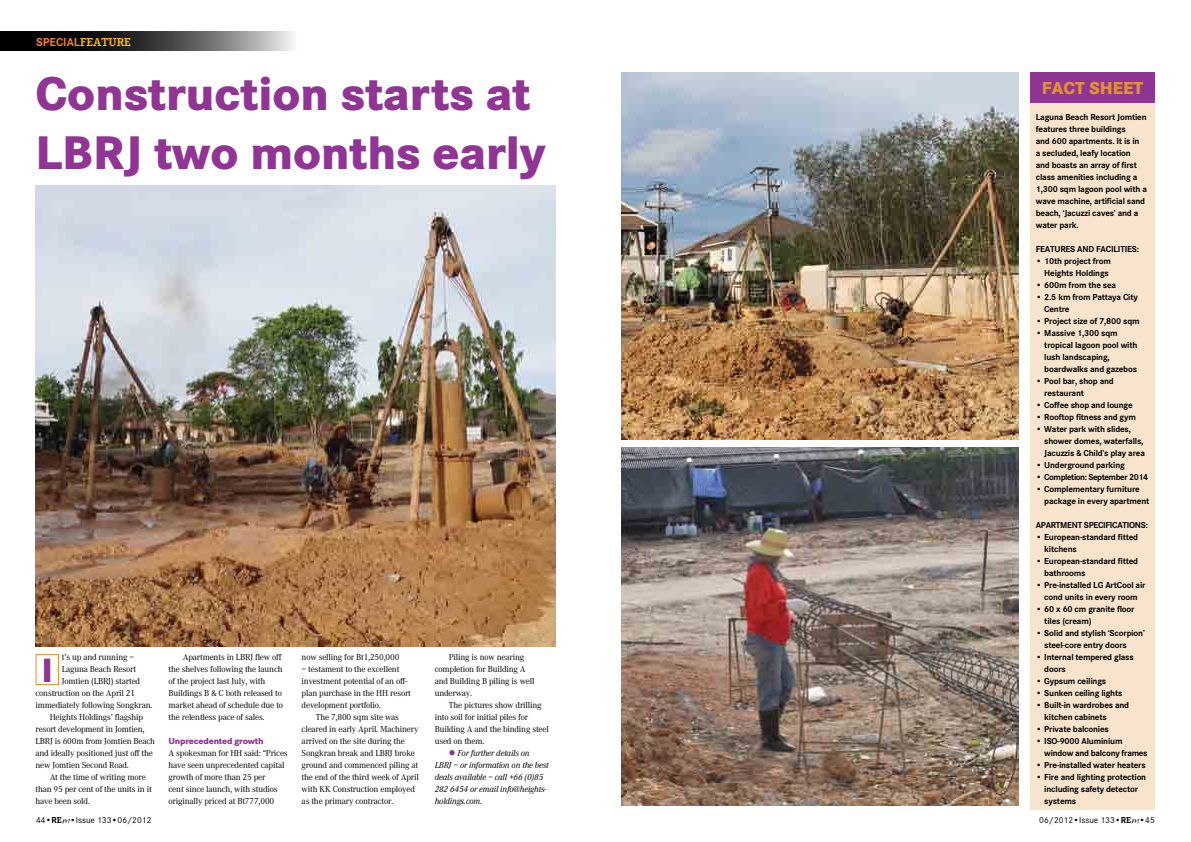
<style>
.page{position:relative;width:1191px;height:842px;background:#fff}
.page>*{position:absolute;margin:0;border:0;box-sizing:border-box;transform-origin:0 0}
.t1{font:800 49px/58.8px "Corporate S";color:#913594}
.t2{font:800 35px "Corporate S";color:#913594}
.t3{font:800 18px "Corporate S";color:#e39231}
.t4{font:700 12px "Corporate S";color:#f58227}
.t5{font:9px/12px "Corporate A";letter-spacing:-.02em;color:#000}
.t6{font:700 9px/12px "Corporate S";letter-spacing:-.02em;color:#000}
.t7{font:italic 9px/12px "Corporate A";letter-spacing:-.02em;color:#000}
.t8{font:9px "Corporate S";color:#000}
.t9{font:700 9px "Corporate S";letter-spacing:-.05em;color:#000}
.t10{font:700 9px "Corporate S";letter-spacing:.07em;color:#000}
.t11{font:800 9px "Corporate S";letter-spacing:-.02em;color:#913594}
.s1{font-family:"Corporate E";color:#fdb913}
.s2{color:#913594}
.s3{font-weight:700}
.s4{font-family:"Corporate E";font-weight:700}
.s5{font-family:"Feltpen"}
</style>
<div class="page">
<div style="left:35px;top:654px;width:24px;height:31px;border:1px solid #e39231"></div>
<img style="left:36px;top:186px;width:520px;height:460px">
<img style="left:621px;top:72px;width:397px;height:367px">
<img style="left:621px;top:448px;width:397px;height:358px">
<div style="left:1030px;top:103px;width:125px;height:706px;background:#f8e4cd"></div>
<div style="left:1030px;top:72px;width:125px;height:31px;background:#913594"></div>
<svg style="left:0;top:31px;width:293px;height:20px;background:#484848"></svg>
<h3 class="t4" style="left:36px;top:35px;width:96px">SPEC IAL<span class="s1">FEATURE</span></h3>
<h1 class="t1" style="left:36px;top:64px;width:511px">Construction starts at<br>LBRJ two months early</h1>
<p class="t5" style="left:62px;top:651px;width:74px">t’s up and running –</p>
<p class="t5" style="left:62px;top:663px;width:76px">Laguna Beach Resort</p>
<p class="t5" style="left:62px;top:675px;width:80px">Jomtien (LBRJ) started</p>
<p class="t5" style="left:35px;top:687px;width:101px">construction on the April 21</p>
<p class="t5" style="left:35px;top:699px;width:119px">immediately following Songkran.</p>
<p class="t5" style="left:50px;top:711px;width:95px">Heights Holdings’ flagship</p>
<p class="t5" style="left:35px;top:723px;width:110px">resort development in Jomtien,</p>
<p class="t5" style="left:35px;top:735px;width:121px">LBRJ is 600m from Jomtien Beach</p>
<p class="t5" style="left:35px;top:747px;width:119px">and ideally positioned just off the</p>
<p class="t5" style="left:35px;top:759px;width:95px">new Jomtien Second Road.</p>
<p class="t5" style="left:50px;top:771px;width:98px">At the time of writing more</p>
<p class="t5" style="left:35px;top:783px;width:118px">than 95 per cent of the units in it</p>
<p class="t5" style="left:35px;top:795px;width:56px">have been sold.</p>
<h2 class="t2" style="left:41px;top:649px;width:13px">I</h2>
<p class="t5" style="left:169px;top:651px;width:116px;text-indent:14px">Apartments in LBRJ flew off the shelves following the launch of the project last July, with<br>Buildings B &amp; C both released to market ahead of schedule due to the relentless pace of sales.</p>
<p class="t11" style="left:169px;top:736px;width:96px">Unprecedented growth</p>
<p class="t5" style="left:169px;top:747px;width:121px">A spokesman for HH said: “Prices have seen unprecedented capital growth of more than 25 per<br>cent since launch, with studios originally priced at Bt777,000</p>
<p class="t5" style="left:302px;top:651px;width:99px">now selling for Bt1,250,000</p>
<p class="t5" style="left:302px;top:663px;width:111px">– testament to the excellent investment potential of an off&shy;plan purchase in the HH resort development portfolio.</p>
<p class="t5" style="left:302px;top:711px;width:119px;text-indent:14px">The 7,800 sqm site was cleared in early April. Machinery arrived on the site during the<br>Songkran break and LBRJ broke ground and commenced piling at the end of the third week of April with KK Construction employed as the primary contractor.</p>
<p class="t5" style="left:435px;top:651px;width:101px;text-indent:14px">Piling is now nearing completion for Building A and Building B piling is well underway.</p>
<p class="t5" style="left:435px;top:699px;width:116px;text-indent:14px">The pictures show drilling into soil for initial piles for<br>Building A and the binding steel used on them.</p>
<p class="t7" style="left:435px;top:747px;width:115px;text-indent:14px"><span class="s2">●</span> For further details on<br>LBRJ – or information on the best deals available – call +66 (0)85<br>282 6454 or email info@heights&shy;holdings.com.</p>
<h3 class="t3" style="left:1042px;top:77px;width:103px">fact sheet</h3>
<p class="t6" style="left:1035px;top:111px;width:113px">Laguna Beach Resort Jomtien features three buildings<br>and 600 apartments. It is in<br>a secluded, leafy location and boasts an array of first class amenities including a<br>1,300 sqm lagoon pool with a wave machine, artificial sand beach, ‘Jacuzzi caves’ and a water park.</p>
<p class="t10" style="left:1035px;top:244px;width:105px">Features and faciliti es:</p>
<p class="t6" style="left:1035px;top:255px;width:77px;text-align:right">• 10th project from<br>Heights Holdings</p>
<p class="t6" style="left:1035px;top:279px;width:82px">• 600m from the sea</p>
<p class="t6" style="left:1035px;top:291px;width:104px">• 2.5 km from Pattaya City<br>Centre</p>
<p class="t6" style="left:1035px;top:315px;width:105px">• Project size of 7,800 sqm</p>
<p class="t6" style="left:1044px;top:327px;width:95px;text-indent:-9px">• Massive 1,300 sqm tropical lagoon pool with lush landscaping, boardwalks and gazebos</p>
<p class="t6" style="left:1044px;top:375px;width:71px;text-indent:-9px">• Pool bar, shop and restaurant</p>
<p class="t6" style="left:1035px;top:399px;width:98px">• Coffee shop and lounge</p>
<p class="t6" style="left:1035px;top:411px;width:102px">• Rooftop fitness and gym</p>
<p class="t6" style="left:1044px;top:423px;width:102px;text-indent:-9px">• Water park with slides, shower domes, waterfalls,<br>Jacuzzis &amp; Child’s play area</p>
<p class="t6" style="left:1035px;top:459px;width:91px">• U nderground parking</p>
<p class="t9" style="left:1035px;top:472px;width:114px">• Completion: September 2014</p>
<p class="t6" style="left:1044px;top:483px;width:106px;text-indent:-9px">• Complementary furniture package in every apartment</p>
<p class="t6" style="left:1035px;top:519px;width:114px">Apartm ent specifications:</p>
<p class="t6" style="left:1044px;top:531px;width:95px;text-indent:-9px">• European-standard fitted kitchens</p>
<p class="t6" style="left:1044px;top:555px;width:95px;text-indent:-9px">• European-standard fitted bathrooms</p>
<p class="t6" style="left:1035px;top:579px;width:111px;text-align:center">• Pre-installed LG ArtCool air cond units in every room</p>
<p class="t6" style="left:1044px;top:603px;width:92px;text-indent:-9px">• 60 x 60 cm granite floor tiles (cream)</p>
<p class="t6" style="left:1044px;top:627px;width:102px;text-indent:-9px">• Solid and stylish ‘Scorpion’ steel-core entry doors</p>
<p class="t6" style="left:1044px;top:651px;width:91px;text-indent:-9px">• Internal tempered glass doors</p>
<p class="t6" style="left:1035px;top:675px;width:72px">• Gypsum ceilings</p>
<p class="t6" style="left:1035px;top:687px;width:88px">• Sunken ceiling lights</p>
<p class="t6" style="left:1044px;top:699px;width:86px;text-indent:-9px">• Built-in wardrobes and kitchen cabinets</p>
<p class="t6" style="left:1035px;top:723px;width:75px">• Private balconies</p>
<p class="t6" style="left:1044px;top:735px;width:105px;text-indent:-9px">• ISO-9000 Aluminium window and balcony frames</p>
<p class="t6" style="left:1035px;top:759px;width:111px">• Pre-installed water heaters</p>
<p class="t6" style="left:1044px;top:771px;width:103px;text-indent:-9px">• Fire and lighting protection including safety detector systems</p>
<p class="t8" style="left:36px;top:815px;width:117px">44•<span class="s3">R</span><span class="s4">E</span><span class="s5">m</span>•Issue 133•06/2012</p>
<p class="t8" style="left:1039px;top:815px;width:117px">06/2012•Issue 133•<span class="s3">R</span><span class="s4">E</span><span class="s5">m</span>•45</p>
</div>
